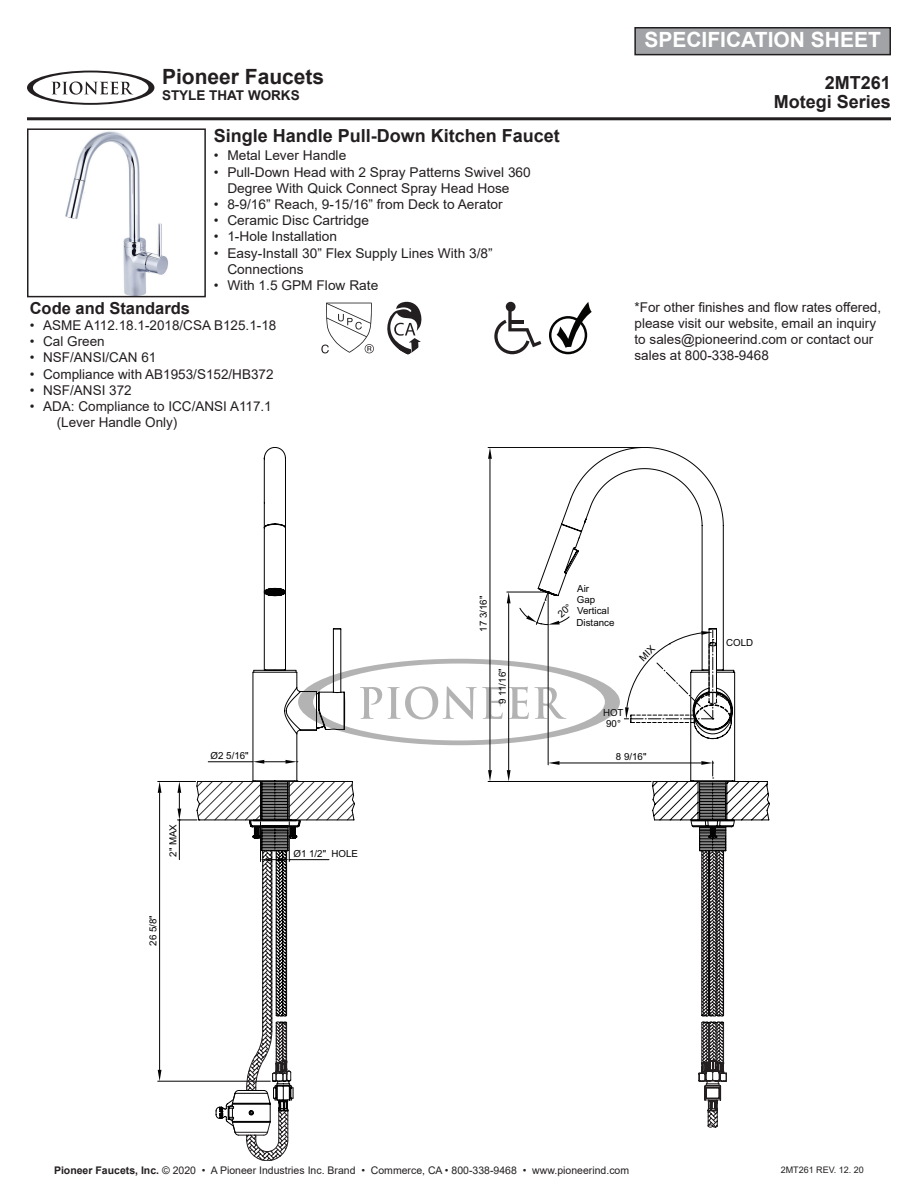
<style>
.page{position:relative;width:918px;height:1188px;background:#fff}
.page>*{position:absolute;margin:0;border:0;box-sizing:border-box;transform-origin:0 0}
.t1{font:700 21px "Arial";color:#fff}
.t2{font:700 21px "Arial";color:#231f20}
.t3{font:700 18px "Arial";color:#231f20}
.t4{font:700 16.5px "Arial";color:#231f20}
.t5{font:13.5px/16.2px "Arial";color:#231f20}
.t6{font:700 13.5px "Arial";color:#231f20}
.t7{font:10.5px "Arial";color:#231f20}
.t8{font:9.75px/11.1px "Arial";color:#030303}
.t9{font:9px "Arial";color:#231f20}
.s1{font-weight:700}
</style>
<div class="page">
<svg style="left:735px;top:672px;width:35px;height:149px"></svg>
<hr style="left:158px;top:1081px;width:112px;height:1px;background:#030303">
<svg style="left:159px;top:781px;width:18px;height:301px"></svg>
<svg style="left:263px;top:447px;width:461px;height:141px"></svg>
<hr style="left:27px;top:117px;width:864px;height:3px;background:#231f20">
<img style="left:65px;top:131px;width:103px;height:163px">
<div style="left:27px;top:128px;width:179px;height:169px;border:2px solid #231f20"></div>
<div style="left:635px;top:28px;width:255px;height:27px;background:#a1a3a6"></div>
<div style="left:634px;top:27px;width:257px;height:28px;border:2px solid #231f20"></div>
<svg style="left:387px;top:302px;width:34px;height:52px"></svg>
<svg style="left:321px;top:303px;width:53px;height:50px"></svg>
<svg style="left:494px;top:311px;width:47px;height:43px"></svg>
<div style="left:506px;top:302px;width:10px;height:10px;background:#231f20;border-radius:50%"></div>
<svg style="left:557px;top:302px;width:35px;height:46px"></svg>
<div style="left:549px;top:316px;width:38px;height:38px;border:2px solid #050504;border-radius:50%"></div>
<svg style="left:27px;top:71px;width:127px;height:34px"></svg>
<svg style="left:177px;top:591px;width:558px;height:570px"></svg>
<h1 class="t2" style="left:162px;top:62px;width:164px">Pioneer Faucets</h1>
<p class="t6" style="left:162px;top:86px;width:139px">STYLE THAT WORKS</p>
<h2 class="t3" style="left:214px;top:123px;width:348px">Single Handle Pull-Down Kitchen Faucet</h2>
<p class="t5" style="left:214px;top:147px;width:134px">• Metal Lever Handle</p>
<p class="t5" style="left:214px;top:164px;width:319px;text-align:center">• Pull-Down Head with 2 Spray Patterns Swivel 360<br>Degree With Quick Connect Spray Head Hose</p>
<p class="t5" style="left:214px;top:196px;width:290px">• 8-9/16” Reach, 9-15/16” from Deck to Aerator</p>
<p class="t5" style="left:214px;top:212px;width:157px">• Ceramic Disc Cartridge</p>
<p class="t5" style="left:214px;top:228px;width:125px">• 1-Hole Installation</p>
<p class="t5" style="left:227px;top:245px;width:267px;text-indent:-14px">• Easy-Install 30” Flex Supply Lines With 3/8”<br>Connections</p>
<p class="t5" style="left:214px;top:277px;width:166px">• With 1.5 GPM Flow Rate</p>
<p class="t4" style="left:30px;top:296px;width:162px">Code and Standards</p>
<p class="t5" style="left:30px;top:317px;width:248px">• ASME A112.18.1-2018/CSA B125.1-18</p>
<p class="t5" style="left:30px;top:333px;width:77px">• Cal Green</p>
<p class="t5" style="left:30px;top:349px;width:128px">• NSF/ANSI/CAN 61</p>
<p class="t5" style="left:30px;top:366px;width:245px">• Compliance with AB1953/S152/HB372</p>
<p class="t5" style="left:30px;top:382px;width:104px">• NSF/ANSI 372</p>
<p class="t5" style="left:57px;top:398px;width:217px;text-indent:-27px">• ADA: Compliance to ICC/ANSI A117.1 (Lever Handle Only)</p>
<h1 class="t1" style="left:644px;top:25px;width:238px">SPECIFICATION SHEET</h1>
<h2 class="t3" style="left:825px;top:70px;width:68px">2MT261</h2>
<h2 class="t3" style="left:774px;top:89px;width:119px">Motegi Series</h2>
<p class="t5" style="left:635px;top:299px;width:248px">*For other finishes and flow rates offered, please visit our website, email an inquiry to sales@pioneerind.com or contact our sales at 800-338-9468</p>
<p class="t8" style="left:168px;top:857px;width:34px;rotate:-90deg">2" MAX</p>
<p class="t8" style="left:148px;top:946px;width:32px;rotate:-90deg">26 5/8"</p>
<p class="t8" style="left:211px;top:750px;width:40px">Ø2 5/16"</p>
<p class="t8" style="left:293px;top:848px;width:66px">Ø1 1/2" HOLE</p>
<p class="t8" style="left:478px;top:632px;width:37px;rotate:-90deg">17 3/16"</p>
<p class="t8" style="left:497px;top:704px;width:37px;rotate:-90deg">9 11/16"</p>
<p class="t8" style="left:577px;top:583px;width:39px">Air<br>Gap<br>Vertical<br>Distance</p>
<p class="t8" style="left:603px;top:707px;width:22px;text-align:center">HOT<br>90°</p>
<p class="t8" style="left:616px;top:751px;width:32px">8 9/16"</p>
<p class="t8" style="left:726px;top:637px;width:29px">COLD</p>
<p class="t7" style="left:54px;top:1163px;width:577px"><span class="s1">Pioneer Faucets, Inc.</span> © 2020 • A Pioneer Industries Inc. Brand • Commerce, CA • 800-338-9468 • www.pioneerind.com</p>
<p class="t9" style="left:781px;top:1164px;width:85px">2MT261 REV. 12. 20</p>
</div>
